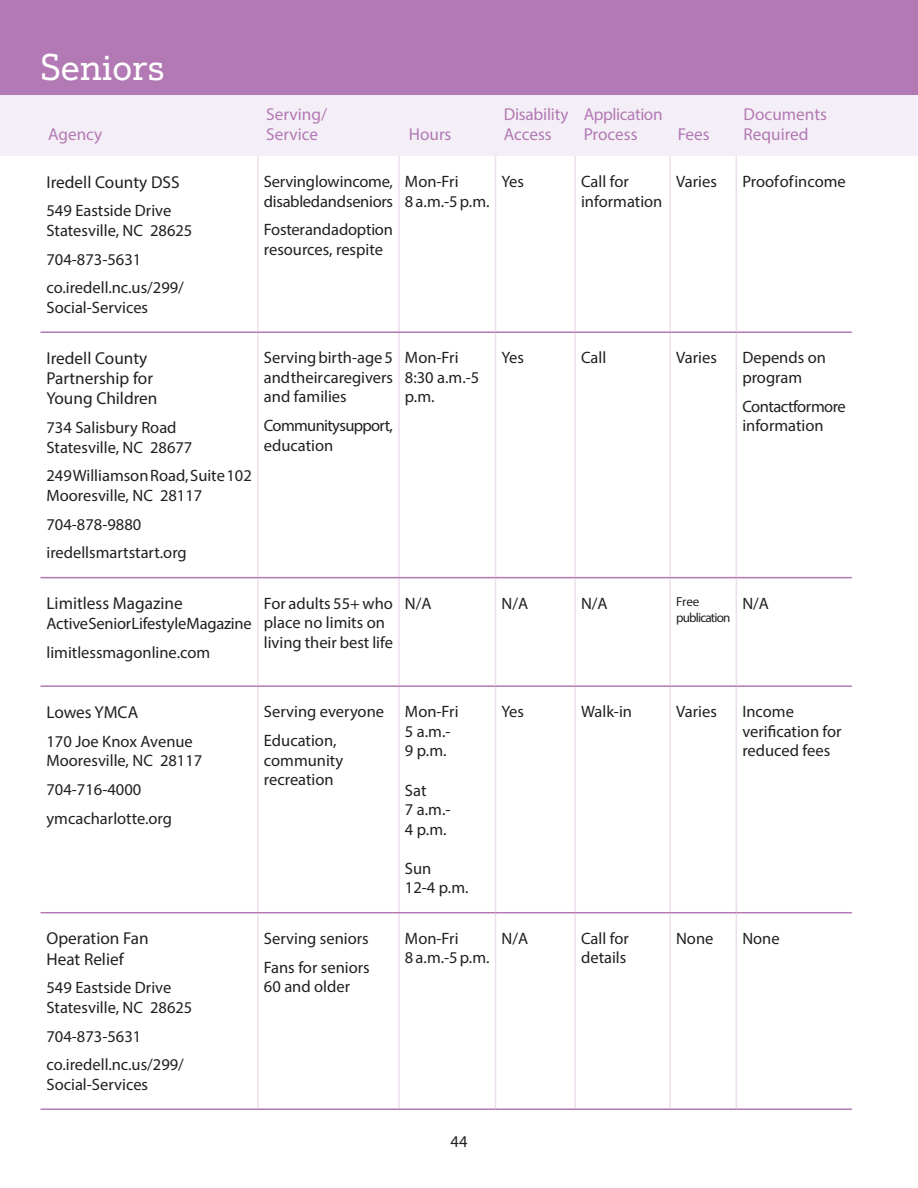
<style>
.page{position:relative;width:918px;height:1188px;background:#fff}
.page>*{position:absolute;margin:0;border:0;box-sizing:border-box;transform-origin:0 0}
.t1{font:36px "Justus Pro";color:#fff}
.table_text{font:17.25px/20.2px "Myriad Pro";color:#231f20}
.t2{font:17.25px/19.5px "Myriad Pro";color:#b279b4}
.t3{font:17.25px/19.5px "Myriad Pro";letter-spacing:-.025em;color:#b279b4}
.table_text-2{font:16.5px/19.5px "Myriad Pro";color:#231f20}
.table_text-3{font:16.5px/19.5px "Myriad Pro";letter-spacing:-.02em;color:#231f20}
.table_text-4{font:16.5px/19.5px "Myriad Pro";letter-spacing:-.04em;color:#231f20}
.table_text-5{font:13.2px/15.8px "Myriad Pro";letter-spacing:-.06em;color:#231f20}
</style>
<div class="page">
<div style="left:0;top:94px;width:918px;height:62px;background:#f4eff6"></div>
<div style="left:0;top:0;width:918px;height:94px;background:#b279b4"></div>
<hr style="left:257px;top:156px;width:2px;height:175px;background:#ecdfed">
<hr style="left:398px;top:156px;width:2px;height:175px;background:#ecdfed">
<hr style="left:495px;top:156px;width:1px;height:175px;background:#ecdfed">
<hr style="left:574px;top:156px;width:2px;height:175px;background:#ecdfed">
<hr style="left:669px;top:156px;width:2px;height:175px;background:#ecdfed">
<hr style="left:736px;top:156px;width:1px;height:175px;background:#ecdfed">
<hr style="left:257px;top:333px;width:2px;height:244px;background:#ecdfed">
<hr style="left:398px;top:333px;width:2px;height:244px;background:#ecdfed">
<hr style="left:495px;top:333px;width:1px;height:244px;background:#ecdfed">
<hr style="left:574px;top:333px;width:2px;height:244px;background:#ecdfed">
<hr style="left:669px;top:333px;width:2px;height:244px;background:#ecdfed">
<hr style="left:736px;top:333px;width:1px;height:244px;background:#ecdfed">
<hr style="left:257px;top:578px;width:2px;height:107px;background:#ecdfed">
<hr style="left:398px;top:578px;width:2px;height:107px;background:#ecdfed">
<hr style="left:495px;top:578px;width:1px;height:107px;background:#ecdfed">
<hr style="left:574px;top:578px;width:2px;height:107px;background:#ecdfed">
<hr style="left:669px;top:578px;width:2px;height:107px;background:#ecdfed">
<hr style="left:736px;top:578px;width:1px;height:107px;background:#ecdfed">
<hr style="left:257px;top:687px;width:2px;height:225px;background:#ecdfed">
<hr style="left:398px;top:687px;width:2px;height:225px;background:#ecdfed">
<hr style="left:495px;top:687px;width:1px;height:225px;background:#ecdfed">
<hr style="left:574px;top:687px;width:2px;height:225px;background:#ecdfed">
<hr style="left:669px;top:687px;width:2px;height:225px;background:#ecdfed">
<hr style="left:736px;top:687px;width:1px;height:225px;background:#ecdfed">
<hr style="left:257px;top:913px;width:2px;height:195px;background:#ecdfed">
<hr style="left:398px;top:913px;width:2px;height:195px;background:#ecdfed">
<hr style="left:495px;top:913px;width:1px;height:195px;background:#ecdfed">
<hr style="left:574px;top:913px;width:2px;height:195px;background:#ecdfed">
<hr style="left:669px;top:913px;width:2px;height:195px;background:#ecdfed">
<hr style="left:736px;top:913px;width:1px;height:195px;background:#ecdfed">
<hr style="left:40px;top:331px;width:218px;height:2px;background:#b279b4">
<hr style="left:258px;top:331px;width:141px;height:2px;background:#b279b4">
<hr style="left:399px;top:331px;width:97px;height:2px;background:#b279b4">
<hr style="left:496px;top:331px;width:79px;height:2px;background:#b279b4">
<hr style="left:575px;top:331px;width:95px;height:2px;background:#b279b4">
<hr style="left:670px;top:331px;width:66px;height:2px;background:#b279b4">
<hr style="left:736px;top:331px;width:116px;height:2px;background:#b279b4">
<hr style="left:40px;top:577px;width:218px;height:1px;background:#b279b4">
<hr style="left:258px;top:577px;width:141px;height:1px;background:#b279b4">
<hr style="left:399px;top:577px;width:97px;height:1px;background:#b279b4">
<hr style="left:496px;top:577px;width:79px;height:1px;background:#b279b4">
<hr style="left:575px;top:577px;width:95px;height:1px;background:#b279b4">
<hr style="left:670px;top:577px;width:66px;height:1px;background:#b279b4">
<hr style="left:736px;top:577px;width:116px;height:1px;background:#b279b4">
<hr style="left:40px;top:685px;width:218px;height:2px;background:#b279b4">
<hr style="left:258px;top:685px;width:141px;height:2px;background:#b279b4">
<hr style="left:399px;top:685px;width:97px;height:2px;background:#b279b4">
<hr style="left:496px;top:685px;width:79px;height:2px;background:#b279b4">
<hr style="left:575px;top:685px;width:95px;height:2px;background:#b279b4">
<hr style="left:670px;top:685px;width:66px;height:2px;background:#b279b4">
<hr style="left:736px;top:685px;width:116px;height:2px;background:#b279b4">
<hr style="left:40px;top:912px;width:218px;height:1px;background:#b279b4">
<hr style="left:258px;top:912px;width:141px;height:1px;background:#b279b4">
<hr style="left:399px;top:912px;width:97px;height:1px;background:#b279b4">
<hr style="left:496px;top:912px;width:79px;height:1px;background:#b279b4">
<hr style="left:575px;top:912px;width:95px;height:1px;background:#b279b4">
<hr style="left:670px;top:912px;width:66px;height:1px;background:#b279b4">
<hr style="left:736px;top:912px;width:116px;height:1px;background:#b279b4">
<hr style="left:40px;top:1108px;width:218px;height:2px;background:#b279b4">
<hr style="left:258px;top:1108px;width:141px;height:2px;background:#b279b4">
<hr style="left:399px;top:1108px;width:97px;height:2px;background:#b279b4">
<hr style="left:496px;top:1108px;width:79px;height:2px;background:#b279b4">
<hr style="left:575px;top:1108px;width:95px;height:2px;background:#b279b4">
<hr style="left:670px;top:1108px;width:66px;height:2px;background:#b279b4">
<hr style="left:736px;top:1108px;width:116px;height:2px;background:#b279b4">
<p class="t1" style="left:40px;top:45px;width:125px">Seniors</p>
<p class="t2" style="left:48px;top:125px;width:56px">Agency</p>
<p class="table_text" style="left:46px;top:172px;width:135px">Iredell County DSS</p>
<p class="table_text-2" style="left:46px;top:201px;width:147px">549 Eastside Drive<br>Statesville, NC 28625</p>
<p class="table_text-2" style="left:46px;top:249px;width:96px">704-873-5631</p>
<p class="table_text-2" style="left:46px;top:278px;width:139px">co.iredell.nc.us/299/<br>Social-Services</p>
<p class="t2" style="left:266px;top:105px;width:62px">Serving/</p>
<p class="t2" style="left:266px;top:124px;width:53px">Service</p>
<p class="t2" style="left:409px;top:124px;width:44px">Hours</p>
<p class="t2" style="left:504px;top:105px;width:66px">Disability<br>Access</p>
<p class="t3" style="left:584px;top:105px;width:80px">Application<br>Process</p>
<p class="t2" style="left:678px;top:124px;width:33px">Fees</p>
<p class="t2" style="left:744px;top:105px;width:85px">Documents<br>Required</p>
<p class="table_text-3" style="left:264px;top:172px;width:131px">Serving low income, disabled and seniors</p>
<p class="table_text-2" style="left:264px;top:220px;width:131px">Foster and adoption resources, respite</p>
<p class="table_text-2" style="left:405px;top:172px;width:86px">Mon-Fri<br>8 a.m.-5 p.m.</p>
<p class="table_text-2" style="left:502px;top:172px;width:24px">Yes</p>
<p class="table_text-2" style="left:581px;top:172px;width:83px">Call for information</p>
<p class="table_text-2" style="left:676px;top:172px;width:42px">Varies</p>
<p class="table_text-2" style="left:742px;top:172px;width:105px">Proof of income</p>
<p class="table_text" style="left:46px;top:348px;width:112px">Iredell County<br>Partnership for<br>Young Children</p>
<p class="table_text-2" style="left:46px;top:418px;width:147px">734 Salisbury Road<br>Statesville, NC 28677</p>
<p class="table_text-2" style="left:46px;top:466px;width:207px">249 Williamson Road, Suite 102<br>Mooresville, NC 28117</p>
<p class="table_text-2" style="left:46px;top:514px;width:96px">704-878-9880</p>
<p class="table_text-2" style="left:46px;top:543px;width:142px">iredellsmartstart.org</p>
<p class="table_text-2" style="left:264px;top:348px;width:131px;text-align:justify">Serving birth-age 5 and their caregivers and families</p>
<p class="table_text-4" style="left:264px;top:416px;width:131px">Community support, education</p>
<p class="table_text-2" style="left:405px;top:348px;width:76px">Mon-Fri<br>8:30 a.m.-5 p.m.</p>
<p class="table_text-2" style="left:502px;top:348px;width:24px">Yes</p>
<p class="table_text-2" style="left:581px;top:348px;width:27px">Call</p>
<p class="table_text-2" style="left:676px;top:348px;width:42px">Varies</p>
<p class="table_text-2" style="left:742px;top:348px;width:85px">Depends on program</p>
<p class="table_text-2" style="left:742px;top:396px;width:105px">Contact for more information</p>
<p class="table_text" style="left:46px;top:593px;width:138px">Limitless Magazine</p>
<p class="table_text-2" style="left:46px;top:613px;width:207px">Active Senior Lifestyle Magazine</p>
<p class="table_text-2" style="left:46px;top:642px;width:165px">limitlessmagonline.com</p>
<p class="table_text-2" style="left:264px;top:593px;width:131px">For adults 55+ who place no limits on living their best life</p>
<p class="table_text-2" style="left:405px;top:593px;width:28px">N/A</p>
<p class="table_text-2" style="left:502px;top:593px;width:28px">N/A</p>
<p class="table_text-2" style="left:581px;top:593px;width:28px">N/A</p>
<p class="table_text-5" style="left:676px;top:594px;width:56px">Free publication</p>
<p class="table_text-2" style="left:742px;top:593px;width:28px">N/A</p>
<p class="table_text" style="left:46px;top:702px;width:93px">Lowes YMCA</p>
<p class="table_text-2" style="left:46px;top:731px;width:157px">170 Joe Knox Avenue<br>Mooresville, NC 28117</p>
<p class="table_text-2" style="left:46px;top:779px;width:96px">704-716-4000</p>
<p class="table_text-2" style="left:46px;top:808px;width:127px">ymcacharlotte.org</p>
<p class="table_text" style="left:46px;top:928px;width:104px">Operation Fan<br>Heat Relief</p>
<p class="table_text-2" style="left:46px;top:978px;width:147px">549 Eastside Drive<br>Statesville, NC 28625</p>
<p class="table_text-2" style="left:46px;top:1026px;width:96px">704-873-5631</p>
<p class="table_text-2" style="left:46px;top:1055px;width:139px">co.iredell.nc.us/299/<br>Social-Services</p>
<p class="table_text-2" style="left:264px;top:702px;width:122px">Serving everyone</p>
<p class="table_text-2" style="left:264px;top:731px;width:81px">Education, community recreation</p>
<p class="table_text-2" style="left:264px;top:928px;width:106px">Serving seniors</p>
<p class="table_text-2" style="left:264px;top:957px;width:107px">Fans for seniors<br>60 and older</p>
<p class="table_text-2" style="left:405px;top:702px;width:55px">Mon-Fri<br>5 a.m.-<br>9 p.m.</p>
<p class="table_text-2" style="left:405px;top:780px;width:47px">Sat<br>7 a.m.-<br>4 p.m.</p>
<p class="table_text-2" style="left:405px;top:858px;width:65px">Sun<br>12-4 p.m.</p>
<p class="table_text-2" style="left:502px;top:702px;width:24px">Yes</p>
<p class="table_text-2" style="left:581px;top:702px;width:52px">Walk-in</p>
<p class="table_text-2" style="left:676px;top:702px;width:42px">Varies</p>
<p class="table_text-2" style="left:742px;top:702px;width:101px">Income verification for reduced fees</p>
<p class="table_text-2" style="left:405px;top:928px;width:86px">Mon-Fri<br>8 a.m.-5 p.m.</p>
<p class="table_text-2" style="left:502px;top:928px;width:28px">N/A</p>
<p class="table_text-2" style="left:581px;top:928px;width:49px">Call for details</p>
<p class="table_text-2" style="left:676px;top:928px;width:39px">None</p>
<p class="table_text-2" style="left:742px;top:928px;width:39px">None</p>
<p class="table_text-2" style="left:451px;top:1132px;width:18px">44</p>
</div>
